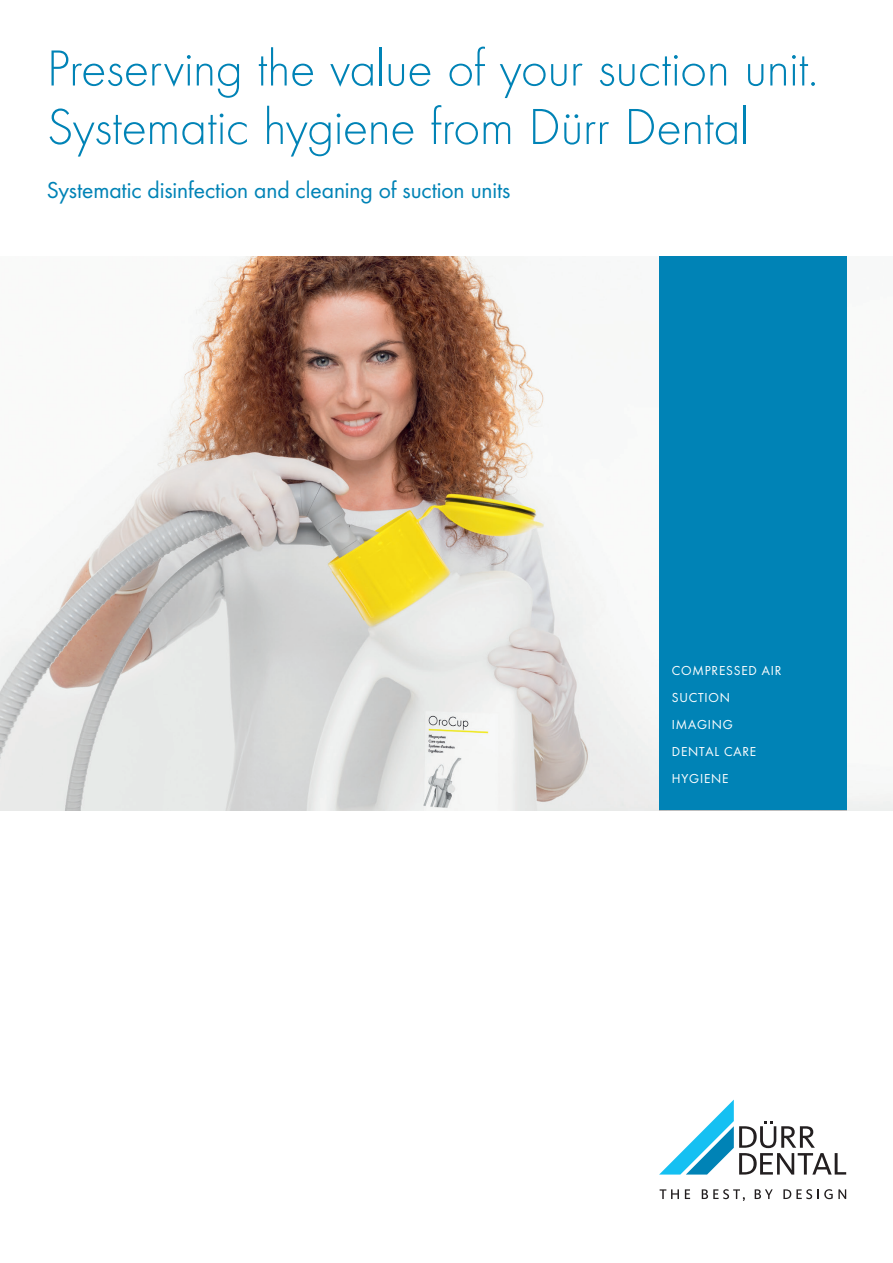
<style>
.page{position:relative;width:893px;height:1263px;background:#fff}
.page>*{position:absolute;margin:0;border:0;box-sizing:border-box;transform-origin:0 0}
.t1{font:300 52.5px/58.5px "Futura TOT";letter-spacing:-.01em;color:#0083b6}
.t2{font:24px "Futura TOT Boo";letter-spacing:-.005em;color:#0083b6}
.t3{font:13.5px/27px "Futura TOT Boo";letter-spacing:.06em;color:#fff}
</style>
<div class="page">
<img style="left:0;top:256px;width:893px;height:554px">
<div style="left:659px;top:256px;width:187px;height:554px;background:#0083b6"></div>
<svg style="left:660px;top:1189px;width:19px;height:10px"></svg>
<svg style="left:685px;top:1189px;width:5px;height:10px"></svg>
<svg style="left:702px;top:1189px;width:43px;height:12px"></svg>
<svg style="left:755px;top:1189px;width:18px;height:10px"></svg>
<svg style="left:783px;top:1189px;width:63px;height:10px"></svg>
<svg style="left:659px;top:1099px;width:187px;height:75px"></svg>
<p class="t1" style="left:47px;top:39px;width:773px">Preserving the value of your suction unit.<br>Systematic hygiene from Dürr Dental</p>
<p class="t2" style="left:47px;top:176px;width:465px">Systematic disinfection and cleaning of suction units</p>
<p class="t3" style="left:672px;top:657px;width:111px">COMPRESSED AIR<br>SUCTION<br>IMAGING<br>DENTAL CARE<br>HYGIENE</p>
</div>
